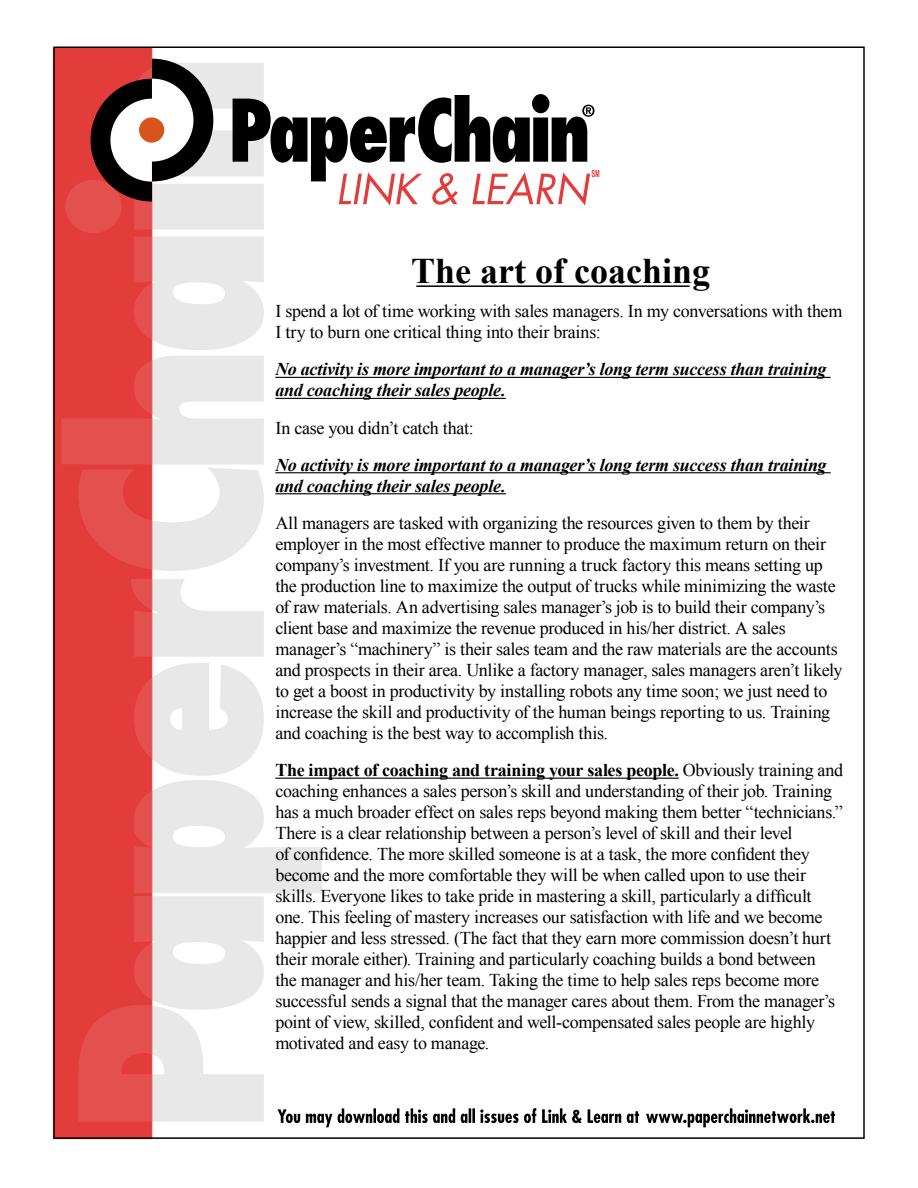
<style>
.page{position:relative;width:918px;height:1188px;background:#fff}
.page>*{position:absolute;margin:0;border:0;box-sizing:border-box;transform-origin:0 0}
.t1{font:700 36px "Times New Roman";color:#000}
.t2{font:18px/21px "Times New Roman";letter-spacing:-.015em;color:#000}
.t3{font:italic 700 18px/21px "Times New Roman";letter-spacing:-.015em;color:#000}
.t4{font:700 9.75px "Arial Narrow";color:#e23d3a;scale:.7 1}
.s1{font-weight:700}
</style>
<div class="page">
<div style="left:53px;top:48px;width:99px;height:1091px;background:#e23d3a"></div>
<svg style="left:61px;top:63px;width:261px;height:1059px"></svg>
<svg style="left:91px;top:59px;width:122px;height:143px"></svg>
<div style="left:139px;top:117px;width:25px;height:26px;background:#d9531e;border-radius:50%"></div>
<svg style="left:278px;top:1108px;width:557px;height:19px"></svg>
<svg style="left:233px;top:94px;width:362px;height:112px"></svg>
<hr style="left:275px;top:377px;width:556px;height:1px;background:#000">
<hr style="left:275px;top:398px;width:231px;height:1px;background:#000">
<hr style="left:275px;top:472px;width:556px;height:1px;background:#000">
<hr style="left:275px;top:493px;width:231px;height:1px;background:#000">
<hr style="left:275px;top:778px;width:404px;height:1px;background:#000">
<hr style="left:416px;top:285px;width:274px;height:2px;background:#000">
<p class="t4" style="left:591px;top:168px;width:14px">SM</p>
<h1 class="t1" style="left:411px;top:246px;width:300px">The art of coaching</h1>
<p class="t2" style="left:275px;top:300px;width:569px">I spend a lot of time working with sales managers. In my conversations with them<br>I try to burn one critical thing into their brains:</p>
<p class="t3" style="left:275px;top:358px;width:553px">No activity is more important to a manager’s long term success than training and coaching their sales people.</p>
<p class="t2" style="left:275px;top:417px;width:200px">In case you didn’t catch that:</p>
<p class="t3" style="left:275px;top:454px;width:553px">No activity is more important to a manager’s long term success than training and coaching their sales people.</p>
<p class="t2" style="left:275px;top:512px;width:569px">All managers are tasked with organizing the resources given to them by their employer in the most effective manner to produce the maximum return on their company’s investment. If you are running a truck factory this means setting up the production line to maximize the output of trucks while minimizing the waste of raw materials. An advertising sales manager’s job is to build their company’s client base and maximize the revenue produced in his/her district. A sales manager’s “machinery” is their sales team and the raw materials are the accounts and prospects in their area. Unlike a factory manager, sales managers aren’t likely to get a boost in productivity by installing robots any time soon; we just need to increase the skill and productivity of the human beings reporting to us. Training and coaching is the best way to accomplish this.</p>
<p class="t2" style="left:275px;top:760px;width:569px"><span class="s1">The impact of coaching and training your sales people.</span> Obviously training and coaching enhances a sales person’s skill and understanding of their job. Training has a much broader effect on sales reps beyond making them better “technicians.” There is a clear relationship between a person’s level of skill and their level<br>of confidence. The more skilled someone is at a task, the more confident they become and the more comfortable they will be when called upon to use their skills. Everyone likes to take pride in mastering a skill, particularly a difficult one. This feeling of mastery increases our satisfaction with life and we become happier and less stressed. (The fact that they earn more commission doesn’t hurt their morale either). Training and particularly coaching builds a bond between<br>the manager and his/her team. Taking the time to help sales reps become more successful sends a signal that the manager cares about them. From the manager’s point of view, skilled, confident and well-compensated sales people are highly motivated and easy to manage.</p>
</div>
